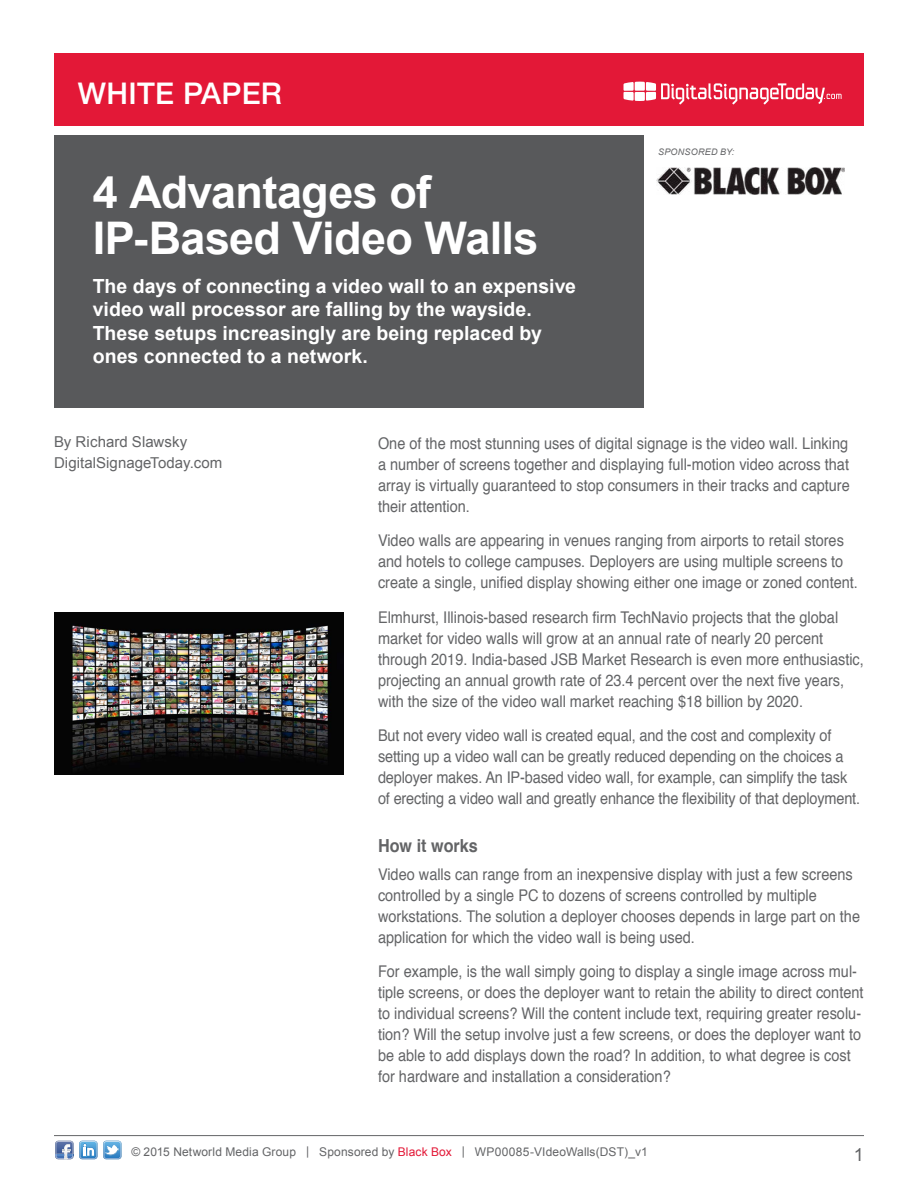
<style>
.page{position:relative;width:918px;height:1188px;background:#fff}
.page>*{position:absolute;margin:0;border:0;box-sizing:border-box;transform-origin:0 0}
.t1{font:700 45px/46.5px "Arial";letter-spacing:-.015em;color:#fff}
.t2{font:500 30px "Helvetica Neue LT Std";letter-spacing:.01em;color:#fff}
.t3{font:700 19.5px/23.4px "Arial";color:#fff}
.t4{font:700 18px "Helvetica";color:#636466;scale:.9 1}
.t5{font:18px "Arial";color:#636466}
.t6{font:16.2px/21px "Helvetica";color:#636466;scale:.9 1}
.t7{font:15px/21px "Arial";color:#636466}
.t8{font:12px "Arial";letter-spacing:.015em;color:#636466}
.t9{font:italic 9px "Arial";letter-spacing:.03em;color:#636466}
.s1{color:#e31837}
</style>
<div class="page">
<div style="left:54px;top:53px;width:810px;height:73px;background:#e31837"></div>
<svg style="left:624px;top:82px;width:218px;height:22px"></svg>
<hr style="left:54px;top:1135px;width:810px;height:1px;background:#636466">
<svg style="left:55px;top:1141px;width:66px;height:19px"></svg>
<div style="left:54px;top:135px;width:590px;height:272px;background:#58595b"></div>
<img style="left:54px;top:612px;width:289px;height:163px">
<img style="left:657px;top:167px;width:187px;height:27px">
<h2 class="t2" style="left:78px;top:75px;width:206px">WHITE PAPER</h2>
<h1 class="t1" style="left:93px;top:170px;width:447px">4 Advantages of<br>IP-Based Video Walls</h1>
<p class="t3" style="left:93px;top:275px;width:485px">The days of connecting a video wall to an expensive video wall processor are falling by the wayside.<br>These setups increasingly are being replaced by ones connected to a network.</p>
<p class="t9" style="left:658px;top:146px;width:78px">SPONSORED BY:</p>
<p class="t7" style="left:54px;top:432px;width:170px">By Richard Slawsky<br>DigitalSignageToday.com</p>
<p class="t6" style="left:378px;top:433px;width:526px;text-align:justify">One of the most stunning uses of digital signage is the video wall. Linking a number of screens together and displaying full-motion video across that array is virtually guaranteed to stop consumers in their tracks and capture their attention.</p>
<p class="t6" style="left:378px;top:530px;width:535px">Video walls are appearing in venues ranging from airports to retail stores and hotels to college campuses. Deployers are using multiple screens to create a single, unified display showing either one image or zoned content.</p>
<p class="t6" style="left:378px;top:607px;width:541px">Elmhurst, Illinois-based research firm TechNavio projects that the global market for video walls will grow at an annual rate of nearly 20 percent through 2019. India-based JSB Market Research is even more enthusiastic, projecting an annual growth rate of 23.4 percent over the next five years, with the size of the video wall market reaching $18 billion by 2020.</p>
<p class="t6" style="left:378px;top:725px;width:537px">But not every video wall is created equal, and the cost and complexity of setting up a video wall can be greatly reduced depending on the choices a deployer makes. An IP-based video wall, for example, can simplify the task of erecting a video wall and greatly enhance the flexibility of that deployment.</p>
<p class="t4" style="left:378px;top:831px;width:113px">How it works</p>
<p class="t6" style="left:378px;top:864px;width:537px">Video walls can range from an inexpensive display with just a few screens controlled by a single PC to dozens of screens controlled by multiple workstations. The solution a deployer chooses depends in large part on the application for which the video wall is being used.</p>
<p class="t6" style="left:378px;top:962px;width:541px">For example, is the wall simply going to display a single image across mul&shy;tiple screens, or does the deployer want to retain the ability to direct content to individual screens? Will the content include text, requiring greater resolu&shy;tion? Will the setup involve just a few screens, or does the deployer want to be able to add displays down the road? In addition, to what degree is cost for hardware and installation a consideration?</p>
<p class="t8" style="left:131px;top:1144px;width:518px">© 2015 Networld Media Group | Sponsored by <span class="s1">Black Box</span> | WP00085-VIdeoWalls(DST)_v1</p>
<p class="t5" style="left:854px;top:1143px;width:12px">1</p>
</div>
